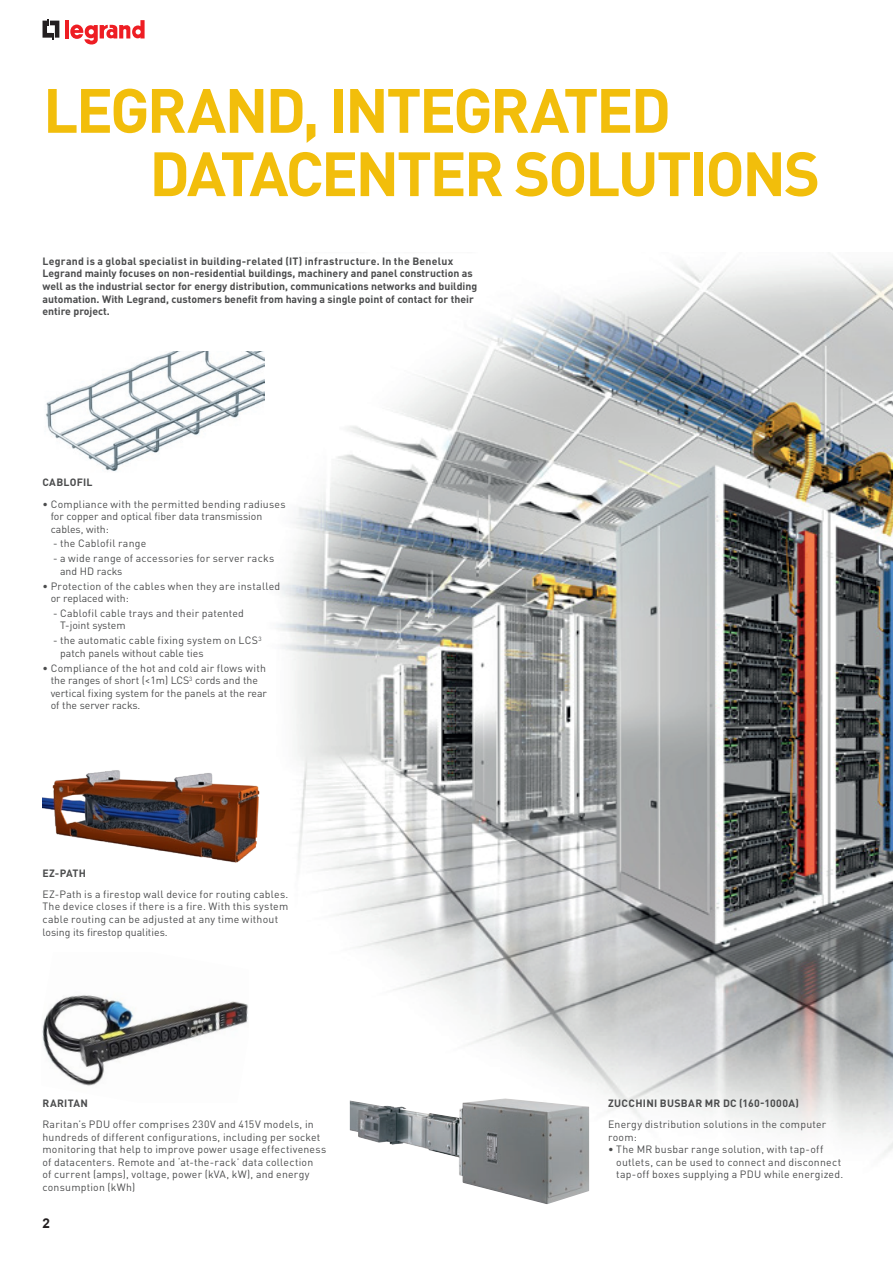
<style>
.page{position:relative;width:893px;height:1263px;background:#fff}
.page>*{position:absolute;margin:0;border:0;box-sizing:border-box;transform-origin:0 0}
.t1{font:700 61.5px "DIN Pro";letter-spacing:-.045em;color:#f2be0b}
.t2{font:700 13.5px "Arial";color:#231f20}
.t3{font:10.5px/12.6px "DIN Pro";letter-spacing:.02em;color:#4b4c4d}
.t4{font:700 10.5px/12.6px "DIN Pro";color:#4b4c4d}
.t5{font:10.5px/12.6px "DIN Pro";color:#4b4c4d}
.t6{font:700 10.5px "DIN Pro";letter-spacing:.03em;color:#4b4c4d}
.t7{font:700 10.5px "DIN Pro";letter-spacing:.02em;color:#4b4c4d}
</style>
<div class="page">
<svg style="left:43px;top:19px;width:16px;height:20px"></svg>
<hr style="left:65px;top:20px;width:4px;height:18px;background:#ee1d23">
<svg style="left:70px;top:20px;width:75px;height:25px"></svg>
<img style="left:42px;top:995px;width:206px;height:91px">
<img style="left:277px;top:255px;width:575px;height:919px">
<img style="left:852px;top:263px;width:41px;height:893px">
<img style="left:350px;top:1098px;width:239px;height:106px">
<img style="left:46px;top:351px;width:219px;height:120px">
<img style="left:43px;top:770px;width:217px;height:93px">
<p class="t1" style="left:43px;top:69px;width:630px">LEGRAND, INTEGRATED</p>
<p class="t1" style="left:149px;top:132px;width:672px">DATACENTER SOLUTIONS</p>
<p class="t4" style="left:43px;top:254px;width:436px">Legrand is a global specialist in building-related (IT) infrastructure. In the Benelux Legrand mainly focuses on non-residential buildings, machinery and panel construction as well as the industrial sector for energy distribution, communications networks and building automation. With Legrand, customers benefit from having a single point of contact for their entire project.</p>
<p class="t7" style="left:43px;top:475px;width:52px">CABLOFIL</p>
<p class="t5" style="left:51px;top:496px;width:236px;text-indent:-8px">• Compliance with the permitted bending radiuses for copper and optical fiber data transmission cables, with:</p>
<p class="t3" style="left:53px;top:536px;width:95px">- the Cablofil range</p>
<p class="t3" style="left:60px;top:551px;width:216px;text-indent:-7px">- a wide range of accessories for server racks and HD racks</p>
<p class="t3" style="left:51px;top:578px;width:231px;text-indent:-8px">• Protection of the cables when they are installed or replaced with:</p>
<p class="t3" style="left:60px;top:606px;width:185px;text-indent:-7px">- Cablofil cable trays and their patented<br>T-joint system</p>
<p class="t3" style="left:60px;top:633px;width:203px;text-indent:-7px">- the automatic cable fixing system on LCS<sup>3 </sup>patch panels without cable ties</p>
<p class="t5" style="left:51px;top:660px;width:218px;text-indent:-8px">• Compliance of the hot and cold air flows with the ranges of short (&lt;1m) LCS<sup>3</sup> cords and the vertical fixing system for the panels at the rear of the server racks.</p>
<p class="t4" style="left:43px;top:866px;width:45px">EZ-PATH</p>
<p class="t3" style="left:43px;top:886px;width:247px">EZ-Path is a firestop wall device for routing cables.<br>The device closes if there is a fire. With this system cable routing can be adjusted at any time without losing its firestop qualities.</p>
<p class="t6" style="left:43px;top:1096px;width:47px">RARITAN</p>
<p class="t3" style="left:43px;top:1117px;width:285px">Raritan’s PDU offer comprises 230V and 415V models, in hundreds of different configurations, including per socket monitoring that help to improve power usage effectiveness of datacenters. Remote and ‘at-the-rack’ data collection<br>of current (amps), voltage, power (kVA, kW), and energy consumption (kWh)</p>
<p class="t2" style="left:43px;top:1214px;width:9px">2</p>
<p class="t6" style="left:608px;top:1096px;width:193px">ZUCCHINI BUSBAR MR DC (160-1000A)</p>
<p class="t3" style="left:608px;top:1117px;width:220px">Energy distribution solutions in the computer room:</p>
<p class="t3" style="left:616px;top:1142px;width:229px;text-indent:-8px">• The MR busbar range solution, with tap-off outlets, can be used to connect and disconnect tap-off boxes supplying a PDU while energized.</p>
</div>
